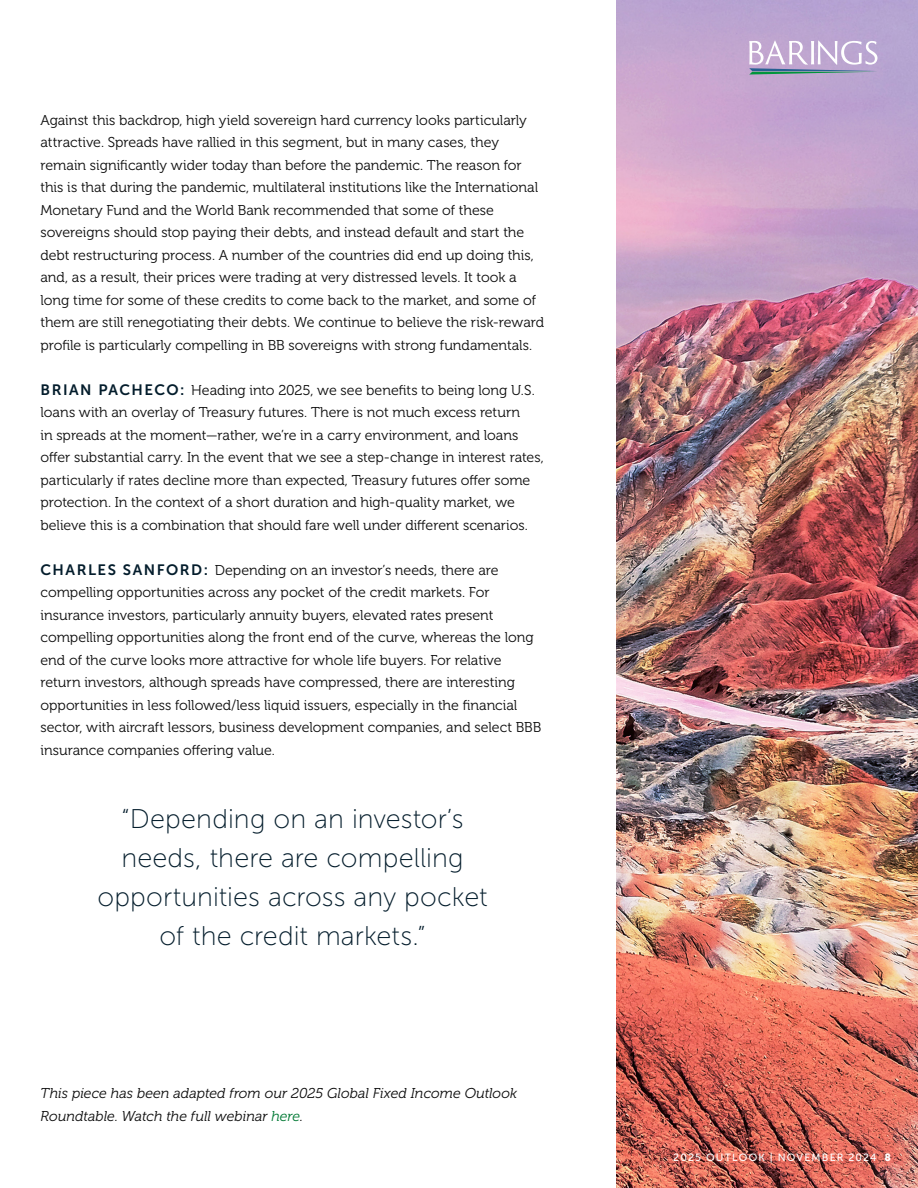
<style>
.page{position:relative;width:918px;height:1188px;background:#fff}
.page>*{position:absolute;margin:0;border:0;box-sizing:border-box;transform-origin:0 0}
.t1{font:27px/39px "Museo Sans 100";letter-spacing:.005em;color:#041d2c;text-align:center}
.t2{font:14.25px/22.5px "Museo 300";letter-spacing:-.005em;color:#0d0d0d}
.t3{font:italic 14.25px/22.5px "Museo 300";letter-spacing:.005em;color:#0d0d0d}
.t4{font:10.5px "Museo Sans 500";letter-spacing:.115em;color:#fff}
.s1{font-family:"Museo Sans 700";font-size:15px;color:#041d2c}
.s2{color:#007934}
.s3{font-family:"Museo Sans 900"}
</style>
<div class="page">
<img style="left:616px;top:0;width:302px;height:1188px">
<svg style="left:749px;top:40px;width:129px;height:35px;background:#bdb3d0"></svg>
<p class="t2" style="left:40px;top:109px;width:505px">Against this backdrop, high yield sovereign hard currency looks particularly attractive. Spreads have rallied in this segment, but in many cases, they remain significantly wider today than before the pandemic. The reason for this is that during the pandemic, multilateral institutions like the International Monetary Fund and the World Bank recommended that some of these sovereigns should stop paying their debts, and instead default and start the debt restructuring process. A number of the countries did end up doing this, and, as a result, their prices were trading at very distressed levels. It took a long time for some of these credits to come back to the market, and some of them are still renegotiating their debts. We continue to believe the risk-reward profile is particularly compelling in BB sovereigns with strong fundamentals.</p>
<p class="t2" style="left:40px;top:379px;width:505px"><span class="s1">BRIAN PACHECO:</span> Heading into 2025, we see benefits to being long U.S. loans with an overlay of Treasury futures. There is not much excess return<br>in spreads at the moment—rather, we’re in a carry environment, and loans offer substantial carry. In the event that we see a step-change in interest rates, particularly if rates decline more than expected, Treasury futures offer some protection. In the context of a short duration and high-quality market, we believe this is a combination that should fare well under different scenarios.</p>
<p class="t2" style="left:40px;top:559px;width:502px"><span class="s1">CHARLES SANFORD:</span> Depending on an investor’s needs, there are compelling opportunities across any pocket of the credit markets. For insurance investors, particularly annuity buyers, elevated rates present compelling opportunities along the front end of the curve, whereas the long end of the curve looks more attractive for whole life buyers. For relative return investors, although spreads have compressed, there are interesting opportunities in less followed/less liquid issuers, especially in the financial sector, with aircraft lessors, business development companies, and select BBB insurance companies offering value.</p>
<h1 class="t1" style="left:97px;top:799px;width:392px">“Depending on an investor’s needs, there are compelling opportunities across any pocket of the credit markets.”</h1>
<p class="t3" style="left:40px;top:1082px;width:478px">This piece has been adapted from our 2025 Global Fixed Income Outlook<br>Roundtable. Watch the full webinar <span class="s2">here</span>.</p>
<p class="t4" style="left:673px;top:1151px;width:219px">2025 OUTLOOK | NOVEMBER 2024 <span class="s3">8</span></p>
</div>
